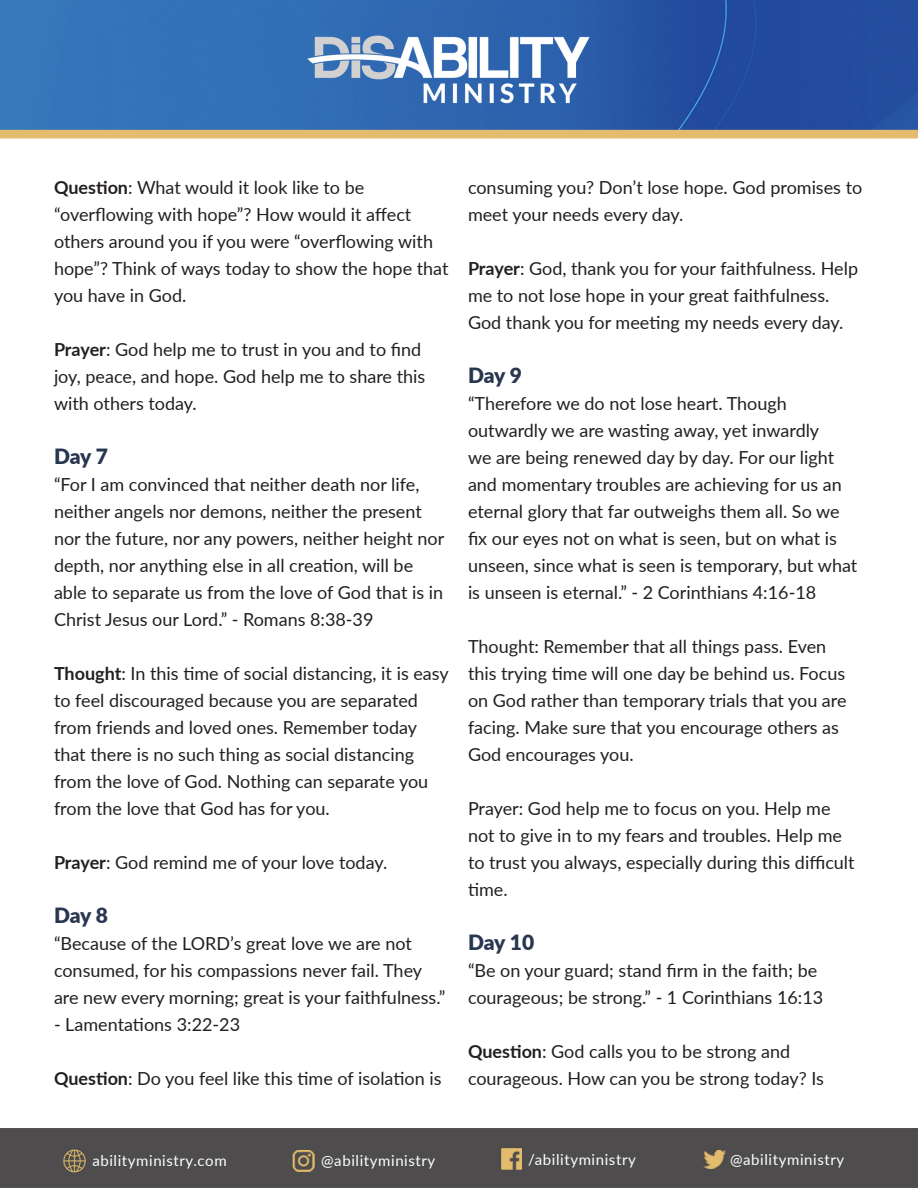
<style>
.page{position:relative;width:918px;height:1188px;background:#fff}
.page>*{position:absolute;margin:0;border:0;box-sizing:border-box;transform-origin:0 0}
.t1{font:900 21px "Lato";letter-spacing:-.01em;color:#28364f}
.t2{font:18px/27px "Lato";color:#231f20}
.t3{font:15px "Lato";letter-spacing:.04em;color:#fff}
.s1{font-weight:700}
</style>
<div class="page">
<img style="left:0;top:0;width:918px;height:139px">
<div style="left:0;top:1129px;width:918px;height:59px;background:#4e4c4d"></div>
<p class="t2" style="left:54px;top:173px;width:396px"><span class="s1">Question</span>: What would it look like to be “overflowing with hope”? How would it affect others around you if you were “overflowing with hope”? Think of ways today to show the hope that you have in God.</p>
<p class="t2" style="left:54px;top:335px;width:373px"><span class="s1">Prayer</span>: God help me to trust in you and to find joy, peace, and hope. God help me to share this with others today.</p>
<p class="t1" style="left:54px;top:440px;width:56px">Day 7</p>
<p class="t2" style="left:54px;top:470px;width:392px">“For I am convinced that neither death nor life, neither angels nor demons, neither the present nor the future, nor any powers, neither height nor depth, nor anything else in all creation, will be able to separate us from the love of God that is in Christ Jesus our Lord.” - Romans 8:38-39</p>
<p class="t2" style="left:54px;top:659px;width:396px"><span class="s1">Thought</span>: In this time of social distancing, it is easy to feel discouraged because you are separated from friends and loved ones. Remember today that there is no such thing as social distancing from the love of God. Nothing can separate you from the love that God has for you.</p>
<p class="t2" style="left:54px;top:848px;width:335px"><span class="s1">Prayer</span>: God remind me of your love today.</p>
<p class="t1" style="left:54px;top:899px;width:56px">Day 8</p>
<p class="t2" style="left:54px;top:929px;width:393px">“Because of the LORD’s great love we are not consumed, for his compassions never fail. They are new every morning; great is your faithfulness.”</p>
<p class="t2" style="left:54px;top:1010px;width:188px">- Lamentations 3:22-23</p>
<p class="t2" style="left:54px;top:1064px;width:389px"><span class="s1">Question</span>: Do you feel like this time of isolation is</p>
<p class="t2" style="left:468px;top:173px;width:396px">consuming you? Don’t lose hope. God promises to meet your needs every day.</p>
<p class="t2" style="left:468px;top:254px;width:392px"><span class="s1">Prayer</span>: God, thank you for your faithfulness. Help me to not lose hope in your great faithfulness.<br>God thank you for meeting my needs every day.</p>
<p class="t1" style="left:468px;top:359px;width:56px">Day 9</p>
<p class="t2" style="left:468px;top:389px;width:391px">“Therefore we do not lose heart. Though outwardly we are wasting away, yet inwardly<br>we are being renewed day by day. For our light and momentary troubles are achieving for us an eternal glory that far outweighs them all. So we fix our eyes not on what is seen, but on what is unseen, since what is seen is temporary, but what is unseen is eternal.” - 2 Corinthians 4:16-18</p>
<p class="t2" style="left:468px;top:632px;width:380px">Thought: Remember that all things pass. Even this trying time will one day be behind us. Focus on God rather than temporary trials that you are facing. Make sure that you encourage others as God encourages you.</p>
<p class="t2" style="left:468px;top:794px;width:388px">Prayer: God help me to focus on you. Help me not to give in to my fears and troubles. Help me to trust you always, especially during this difficult time.</p>
<p class="t1" style="left:468px;top:926px;width:68px">Day 10</p>
<p class="t2" style="left:468px;top:956px;width:357px">“Be on your guard; stand firm in the faith; be courageous; be strong.” - 1 Corinthians 16:13</p>
<p class="t2" style="left:468px;top:1037px;width:357px"><span class="s1">Question</span>: God calls you to be strong and courageous. How can you be strong today? Is</p>
<p class="t3" style="left:92px;top:1149px;width:136px">abilityministry.com</p>
<p class="t3" style="left:321px;top:1149px;width:116px">@abilityministry</p>
<p class="t3" style="left:528px;top:1149px;width:109px">/abilityministry</p>
<p class="t3" style="left:730px;top:1149px;width:116px">@abilityministry</p>
</div>
